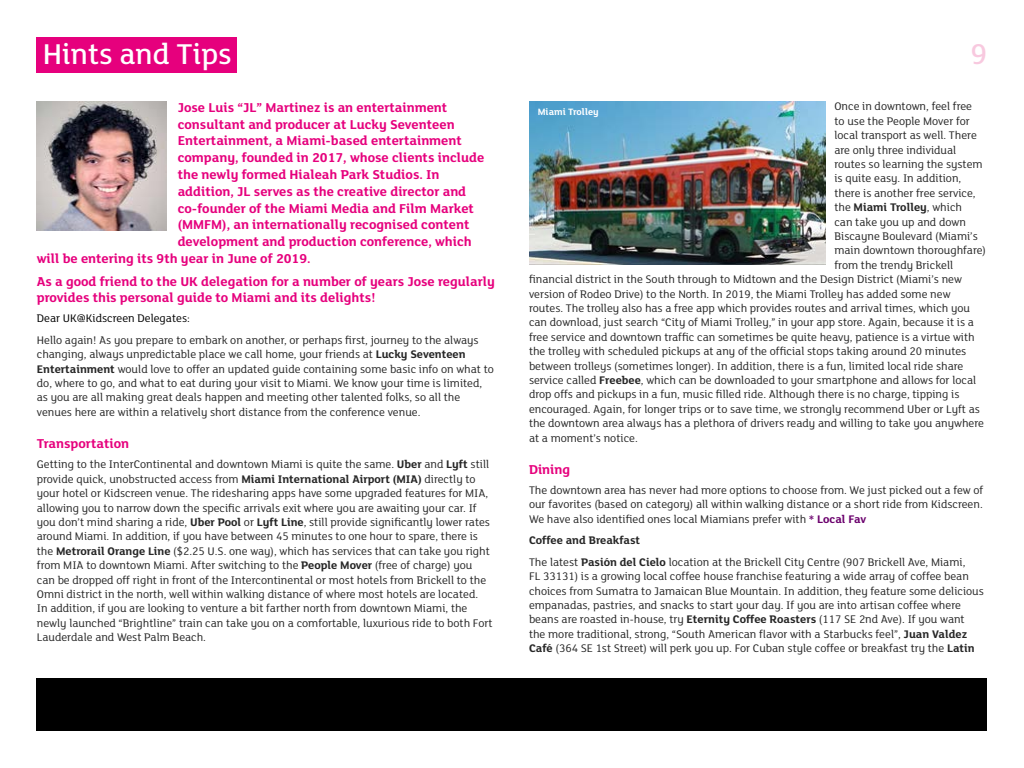
<style>
.page{position:relative;width:1024px;height:768px;background:#fff}
.page>*{position:absolute;margin:0;border:0;box-sizing:border-box;transform-origin:0 0}
.t1{font:500 31.1px "FS Lola";color:#fff}
.t2{font:500 31.1px "FS Lola";color:#f8c9df}
.t3{font:700 14px/16.8px "FS Lola";color:#e6007d}
.t4{font:12px/14.4px "FS Lola";color:#262626}
.t5{font:12px "FS Lola";color:#000}
.t6{font:700 12px "FS Lola";color:#262626}
.t7{font:700 10px "FS Lola";color:#fff}
.s1{font-weight:700}
.s2{font-weight:400}
.s3{font-weight:700;color:#6b006d}
</style>
<div class="page">
<div style="left:37px;top:679px;width:950px;height:52px;background:#000"></div>
<div style="left:37px;top:37px;width:200px;height:35px;background:#e6007d"></div>
<img style="left:37px;top:101px;width:129px;height:130px">
<img style="left:529px;top:101px;width:297px;height:163px">
<h1 class="t1" style="left:43px;top:34px;width:190px">Hints and Tips</h1>
<h1 class="t2" style="left:971px;top:34px;width:18px">9</h1>
<p class="t3" style="left:178px;top:98px;width:271px">Jose Luis “JL” Martinez is an entertainment</p>
<p class="t3" style="left:178px;top:115px;width:278px">consultant and producer at Lucky Seventeen</p>
<p class="t3" style="left:178px;top:132px;width:286px">Entertainment, a Miami-based entertainment</p>
<p class="t3" style="left:178px;top:149px;width:308px">company, founded in 2017, whose clients include</p>
<p class="t3" style="left:178px;top:165px;width:263px">the newly formed Hialeah Park Studios. In</p>
<p class="t3" style="left:178px;top:182px;width:290px">addition, JL serves as the creative director and</p>
<p class="t3" style="left:178px;top:199px;width:298px">co-founder of the Miami Media and Film Market</p>
<p class="t3" style="left:178px;top:216px;width:293px">(MMFM), an internationally recognised content</p>
<p class="t3" style="left:178px;top:233px;width:296px">development and production conference, which</p>
<p class="t3" style="left:37px;top:249px;width:275px">will be entering its 9th year in June of 2019.</p>
<p class="t3" style="left:37px;top:272px;width:460px">As a good friend to the UK delegation for a number of years Jose regularly provides this personal guide to Miami and its delights!</p>
<p class="t5" style="left:37px;top:311px;width:155px">Dear UK@Kidscreen Delegates:</p>
<p class="t4" style="left:37px;top:332px;width:459px">Hello again! As you prepare to embark on another, or perhaps first, journey to the always changing, always unpredictable place we call home, your friends at <span class="s1">Lucky Seventeen Entertainment</span> would love to offer an updated guide containing some basic info on what to do, where to go, and what to eat during your visit to Miami. We know your time is limited, as you are all making great deals happen and meeting other talented folks, so all the venues here are within a relatively short distance from the conference venue.</p>
<p class="t3" style="left:37px;top:435px;width:94px">Transportation</p>
<p class="t4" style="left:37px;top:457px;width:457px">Getting to the InterContinental and downtown Miami is quite the same. <span class="s1">Uber</span> and <span class="s1">Lyft</span> still provide quick, unobstructed access from <span class="s1">Miami International Airport (MIA)</span> directly to your hotel or Kidscreen venue. The ridesharing apps have some upgraded features for MIA, allowing you to narrow down the specific arrivals exit where you are awaiting your car. If you don’t mind sharing a ride, <span class="s1">Uber Pool</span> or <span class="s1">Lyft Line</span>, still provide significantly lower rates around Miami. In addition, if you have between 45 minutes to one hour to spare, there is the <span class="s1">Metrorail Orange Line</span> ($2.25 U.S. one way), which has services that can take you right from MIA to downtown Miami. After switching to the <span class="s1">People Mover</span> (free of charge) you can be dropped off right in front of the Intercontinental or most hotels from Brickell to the Omni district in the north, well within walking distance of where most hotels are located.<br>In addition, if you are looking to venture a bit farther north from downtown Miami, the newly launched “Brightline” train can take you on a comfortable, luxurious ride to both Fort Lauderdale and West Palm Beach.</p>
<p class="t4" style="left:834px;top:99px;width:139px">Once in downtown, feel free</p>
<p class="t4" style="left:834px;top:113px;width:137px">to use the People Mover for</p>
<p class="t4" style="left:834px;top:128px;width:144px">local transport as well. There</p>
<p class="t4" style="left:834px;top:142px;width:123px">are only three individual</p>
<p class="t4" style="left:834px;top:156px;width:150px">routes so learning the system</p>
<p class="t4" style="left:834px;top:171px;width:128px">is quite easy. In addition,</p>
<p class="t4" style="left:834px;top:185px;width:143px">there is another free service,</p>
<p class="t6" style="left:834px;top:199px;width:129px"><span class="s2">the</span> Miami Trolley<span class="s2">, which</span></p>
<p class="t4" style="left:834px;top:214px;width:133px">can take you up and down</p>
<p class="t4" style="left:834px;top:228px;width:145px">Biscayne Boulevard (Miami’s</p>
<p class="t4" style="left:834px;top:243px;width:153px">main downtown thoroughfare)</p>
<p class="t4" style="left:834px;top:257px;width:120px">from the trendy Brickell</p>
<p class="t4" style="left:529px;top:272px;width:434px">financial district in the South through to Midtown and the Design District (Miami’s new</p>
<p class="t4" style="left:529px;top:286px;width:423px">version of Rodeo Drive) to the North. In 2019, the Miami Trolley has added some new</p>
<p class="t4" style="left:529px;top:300px;width:443px">routes. The trolley also has a free app which provides routes and arrival times, which you</p>
<p class="t4" style="left:529px;top:315px;width:446px">can download, just search “City of Miami Trolley,” in your app store. Again, because it is a</p>
<p class="t4" style="left:529px;top:329px;width:447px">free service and downtown traffic can sometimes be quite heavy, patience is a virtue with</p>
<p class="t4" style="left:529px;top:344px;width:439px">the trolley with scheduled pickups at any of the official stops taking around 20 minutes</p>
<p class="t4" style="left:529px;top:358px;width:436px">between trolleys (sometimes longer). In addition, there is a fun, limited local ride share</p>
<p class="t4" style="left:529px;top:372px;width:449px">service called <span class="s1">Freebee</span>, which can be downloaded to your smartphone and allows for local</p>
<p class="t4" style="left:529px;top:387px;width:432px">drop offs and pickups in a fun, music filled ride. Although there is no charge, tipping is</p>
<p class="t4" style="left:529px;top:401px;width:452px">encouraged. Again, for longer trips or to save time, we strongly recommend Uber or Lyft as</p>
<p class="t4" style="left:529px;top:416px;width:457px">the downtown area always has a plethora of drivers ready and willing to take you anywhere</p>
<p class="t4" style="left:529px;top:430px;width:110px">at a moment’s notice.</p>
<p class="t3" style="left:529px;top:460px;width:43px">Dining</p>
<p class="t4" style="left:529px;top:482px;width:456px;text-align:justify">The downtown area has never had more options to choose from. We just picked out a few of our favorites (based on category) all within walking distance or a short ride from Kidscreen.<br>We have also identified ones local Miamians prefer with <span class="s3">* Local Fav</span></p>
<p class="t4" style="left:529px;top:529px;width:438px;line-height:21.5px"><span class="s1">Coffee and Breakfast<br></span>The latest <span class="s1">Pasión del Cielo</span> location at the Brickell City Centre (907 Brickell Ave, Miami,</p>
<p class="t4" style="left:529px;top:569px;width:456px">FL 33131) is a growing local coffee house franchise featuring a wide array of coffee bean choices from Sumatra to Jamaican Blue Mountain. In addition, they feature some delicious empanadas, pastries, and snacks to start your day. If you are into artisan coffee where beans are roasted in-house, try <span class="s1">Eternity Coffee Roasters</span> (117 SE 2nd Ave). If you want the more traditional, strong, “South American flavor with a Starbucks feel”, <span class="s1">Juan Valdez Café</span> (364 SE 1st Street) will perk you up. For Cuban style coffee or breakfast try the <span class="s1">Latin</span></p>
<p class="t7" style="left:538px;top:105px;width:63px">Miami Trolley</p>
</div>
